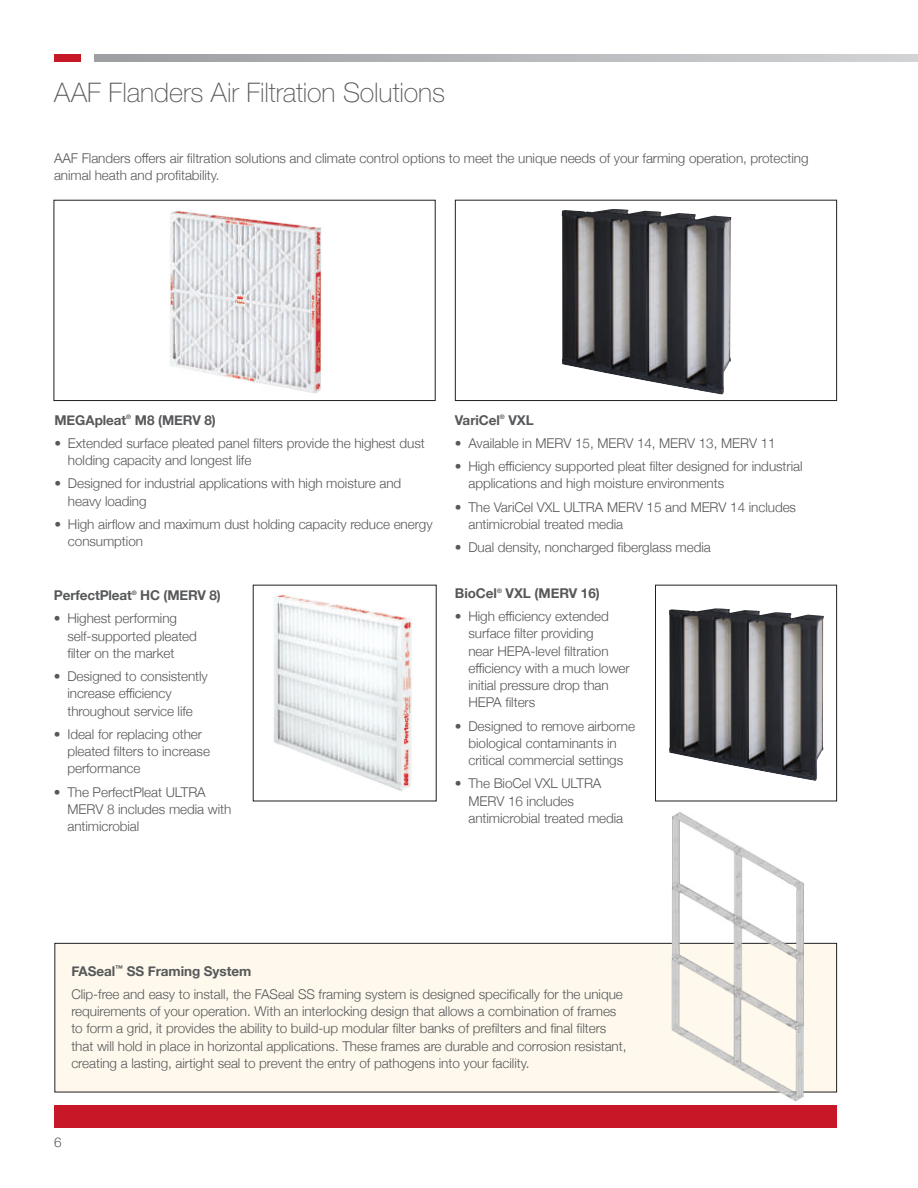
<style>
.page{position:relative;width:918px;height:1188px;background:#fff}
.page>*{position:absolute;margin:0;border:0;box-sizing:border-box;transform-origin:0 0}
.t1{font:100 27px "Helvetica Neue LT Std";letter-spacing:-.005em;color:#57585a}
.t2{font:300 13.5px/17.2px "Helvetica Neue";letter-spacing:-.005em;color:#57585a}
.t3{font:700 13.5px "Helvetica Neue";letter-spacing:-.005em;color:#57585a}
.s1{font-weight:700}
</style>
<div class="page">
<div style="left:54px;top:1105px;width:783px;height:22px;background:#c81727"></div>
<div style="left:55px;top:943px;width:782px;height:149px;background:#fff9ed"></div>
<div style="left:55px;top:943px;width:782px;height:149px;border:1px solid #231f20"></div>
<svg style="left:94px;top:54px;width:824px;height:7px;background:#b7b8bb"></svg>
<div style="left:54px;top:54px;width:26px;height:7px;background:#c81727"></div>
<div style="left:655px;top:585px;width:182px;height:216px;border:1px solid #231f20"></div>
<img style="left:669px;top:608px;width:155px;height:173px">
<img style="left:262px;top:585px;width:162px;height:206px">
<div style="left:455px;top:200px;width:382px;height:201px;border:1px solid #231f20"></div>
<div style="left:54px;top:200px;width:381px;height:201px;border:1px solid #231f20"></div>
<img style="left:657px;top:812px;width:153px;height:290px">
<img style="left:170px;top:211px;width:152px;height:182px">
<img style="left:562px;top:209px;width:170px;height:186px">
<h1 class="t1" style="left:54px;top:77px;width:393px">AAF Flanders Air Filtration Solutions</h1>
<p class="t2" style="left:54px;top:148px;width:756px">AAF Flanders offers air filtration solutions and climate control options to meet the unique needs of your farming operation, protecting animal heath and profitability.</p>
<p class="t3" style="left:54px;top:409px;width:163px">MEGApleat<sup>®</sup> M8 (MERV 8)</p>
<p class="t2" style="left:68px;top:433px;width:358px;text-indent:-14px">• Extended surface pleated panel filters provide the highest dust holding capacity and longest life</p>
<p class="t2" style="left:68px;top:474px;width:335px;text-indent:-14px">• Designed for industrial applications with high moisture and heavy loading</p>
<p class="t2" style="left:68px;top:514px;width:366px;text-indent:-14px">• High airflow and maximum dust holding capacity reduce energy consumption</p>
<p class="t3" style="left:54px;top:585px;width:168px">PerfectPleat<sup>®</sup> HC (MERV 8)</p>
<p class="t2" style="left:67px;top:609px;width:131px;text-indent:-14px">• Highest performing self-supported pleated filter on the market</p>
<p class="t2" style="left:67px;top:667px;width:142px;text-indent:-14px">• Designed to consistently increase efficiency throughout service life</p>
<p class="t2" style="left:67px;top:724px;width:144px;text-indent:-14px">• Ideal for replacing other pleated filters to increase performance</p>
<p class="t2" style="left:67px;top:782px;width:166px;text-indent:-14px">• The PerfectPleat ULTRA<br>MERV 8 includes media with antimicrobial</p>
<p class="t3" style="left:455px;top:409px;width:80px">VariCel<sup>®</sup> VXL</p>
<p class="t2" style="left:455px;top:433px;width:322px">• Available in MERV 15, MERV 14, MERV 13, MERV 11</p>
<p class="t2" style="left:468px;top:457px;width:336px;text-indent:-14px">• High efficiency supported pleat filter designed for industrial applications and high moisture environments</p>
<p class="t2" style="left:468px;top:497px;width:329px;text-indent:-14px">• The VariCel VXL ULTRA MERV 15 and MERV 14 includes antimicrobial treated media</p>
<p class="t2" style="left:455px;top:538px;width:257px">• Dual density, noncharged fiberglass media</p>
<p class="t3" style="left:455px;top:583px;width:146px">BioCel<sup>®</sup> VXL (MERV 16)</p>
<p class="t2" style="left:468px;top:607px;width:163px;text-indent:-14px">• High efficiency extended surface filter providing<br>near HEPA-level filtration efficiency with a much lower initial pressure drop than<br>HEPA filters</p>
<p class="t2" style="left:455px;top:716px;width:182px;text-align:center">• Designed to remove airborne biological contaminants in critical commercial settings</p>
<p class="t2" style="left:468px;top:774px;width:156px;text-indent:-14px">• The BioCel VXL ULTRA<br>MERV 16 includes antimicrobial treated media</p>
<p class="t2" style="left:71px;top:958px;width:553px;line-height:23.2px"><span class="s1">FASeal</span><sup>™</sup> <span class="s1">SS Framing System<br></span>Clip-free and easy to install, the FASeal SS framing system is designed specifically for the unique</p>
<p class="t2" style="left:71px;top:1002px;width:557px">requirements of your operation. With an interlocking design that allows a combination of frames to form a grid, it provides the ability to build-up modular filter banks of prefilters and final filters that will hold in place in horizontal applications. These frames are durable and corrosion resistant, creating a lasting, airtight seal to prevent the entry of pathogens into your facility.</p>
<p class="t2" style="left:54px;top:1133px;width:9px">6</p>
</div>
